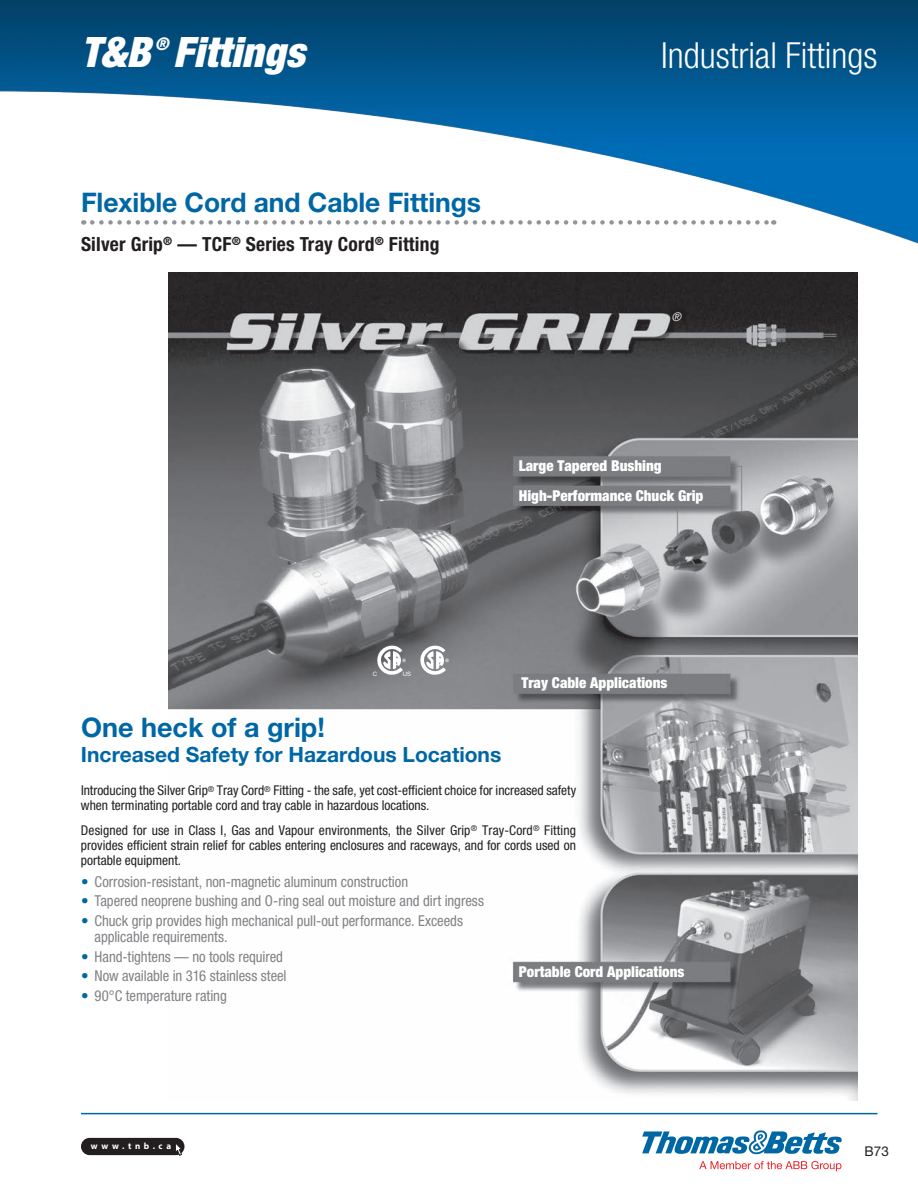
<style>
.page{position:relative;width:918px;height:1188px;background:#fff}
.page>*{position:absolute;margin:0;border:0;box-sizing:border-box;transform-origin:0 0}
.t1{font:italic 900 condensed 42px "Helvetica Neue LT Std";color:#fff}
.t2{font:300 condensed 36px "Helvetica Neue LT Std";color:#fff}
._18_18_Bold___L___Ru{font:700 27px "Helvetica Neue LT Std";letter-spacing:-.005em;color:#0067a5}
.t3{font:700 21px "Helvetica Neue LT Std";color:#0067a5}
._13_13_Black_condens{font:700 condensed 19.5px "Helvetica Neue LT Std";letter-spacing:.01em;color:#231f20}
.t4{font:italic 900 condensed 17.55px "Helvetica Neue LT Std";color:#fff}
._10_11_Roman_condens{font:condensed 15px/16.5px "Helvetica Neue LT Std";color:#808285}
.t5{font:900 condensed 15px "Helvetica Neue LT Std";color:#fff}
.t6{font:condensed 13.5px/15px "Helvetica Neue LT Std";color:#231f20}
.t7{font:13.5px "Helvetica Neue LT Std";color:#231f20}
.t8{font:italic condensed 12px "Helvetica Neue LT Std";color:#e9ebe8}
.t9{font:700 9px "Myriad Pro";letter-spacing:.405em;color:#fff}
.t10{font:6px "Helvetica Neue LT Std";color:#fff}
.s1{font-weight:700;font-stretch:normal;color:#0067a5}
</style>
<div class="page">
<img style="left:0;top:0;width:918px;height:244px">
<div style="left:81px;top:1138px;width:103px;height:17px;background:#231f20;border-radius:9px"></div>
<svg style="left:175px;top:1144px;width:8px;height:12px"></svg>
<hr style="left:81px;top:1113px;width:797px;height:1px;background:#0067a5">
<svg style="left:699px;top:1161px;width:142px;height:10px"></svg>
<svg style="left:642px;top:1130px;width:200px;height:25px"></svg>
<svg style="left:92px;top:220px;width:682px;height:5px"></svg>
<img style="left:169px;top:272px;width:689px;height:828px">
<svg style="left:420px;top:646px;width:29px;height:29px"></svg>
<svg style="left:377px;top:646px;width:29px;height:29px"></svg>
<h1 class="t1" style="left:81px;top:27px;width:71px">T&amp;B</h1>
<h2 class="t2" style="left:661px;top:34px;width:218px">Industrial Fittings</h2>
<p class="t4" style="left:155px;top:33px;width:15px">®</p>
<h1 class="t1" style="left:173px;top:27px;width:133px">Fittings</h1>
<p class="_18_18_Bold___L___Ru" style="left:81px;top:185px;width:402px">Flexible Cord and Cable Fittings</p>
<p class="_13_13_Black_condens" style="left:81px;top:233px;width:360px">Silver Grip<sup>®</sup> — TCF<sup>®</sup> Series Tray Cord<sup>®</sup> Fitting</p>
<p class="t8" style="left:671px;top:310px;width:11px">®</p>
<p class="t5" style="left:519px;top:457px;width:144px">Large Tapered Bushing</p>
<p class="t5" style="left:519px;top:486px;width:186px">High-Performance Chuck Grip</p>
<p class="t10" style="left:373px;top:670px;width:6px">C</p>
<p class="t10" style="left:403px;top:670px;width:10px">US</p>
<p class="t5" style="left:521px;top:674px;width:148px">Tray Cable Applications</p>
<p class="_18_18_Bold___L___Ru" style="left:81px;top:711px;width:245px">One heck of a grip!</p>
<p class="t3" style="left:81px;top:742px;width:422px">Increased Safety for Hazardous Locations</p>
<p class="t6" style="left:81px;top:783px;width:497px">Introducing the Silver Grip<sup>®</sup> Tray Cord<sup>®</sup> Fitting - the safe, yet cost-efficient choice for increased safety when terminating portable cord and tray cable in hazardous locations.</p>
<p class="t6" style="left:81px;top:823px;width:496px;text-align:justify">Designed for use in Class I, Gas and Vapour environments, the Silver Grip<sup>®</sup> Tray-Cord<sup>®</sup> Fitting provides efficient strain relief for cables entering enclosures and raceways, and for cords used on portable equipment.</p>
<p class="_10_11_Roman_condens" style="left:81px;top:873px;width:329px"><span class="s1">•</span> Corrosion-resistant, non-magnetic aluminum construction</p>
<p class="_10_11_Roman_condens" style="left:81px;top:893px;width:404px"><span class="s1">•</span> Tapered neoprene bushing and O-ring seal out moisture and dirt ingress</p>
<p class="_10_11_Roman_condens" style="left:95px;top:912px;width:370px;text-indent:-14px"><span class="s1">•</span> Chuck grip provides high mechanical pull-out performance. Exceeds applicable requirements.</p>
<p class="_10_11_Roman_condens" style="left:81px;top:948px;width:204px"><span class="s1">•</span> Hand-tightens — no tools required</p>
<p class="_10_11_Roman_condens" style="left:81px;top:968px;width:207px"><span class="s1">•</span> Now available in 316 stainless steel</p>
<p class="_10_11_Roman_condens" style="left:81px;top:987px;width:147px"><span class="s1">•</span> 90°C temperature rating</p>
<p class="t5" style="left:519px;top:962px;width:167px">Portable Cord Applications</p>
<p class="t9" style="left:91px;top:1140px;width:82px">www.tnb.ca</p>
<p class="t7" style="left:865px;top:1144px;width:26px">B73</p>
</div>
